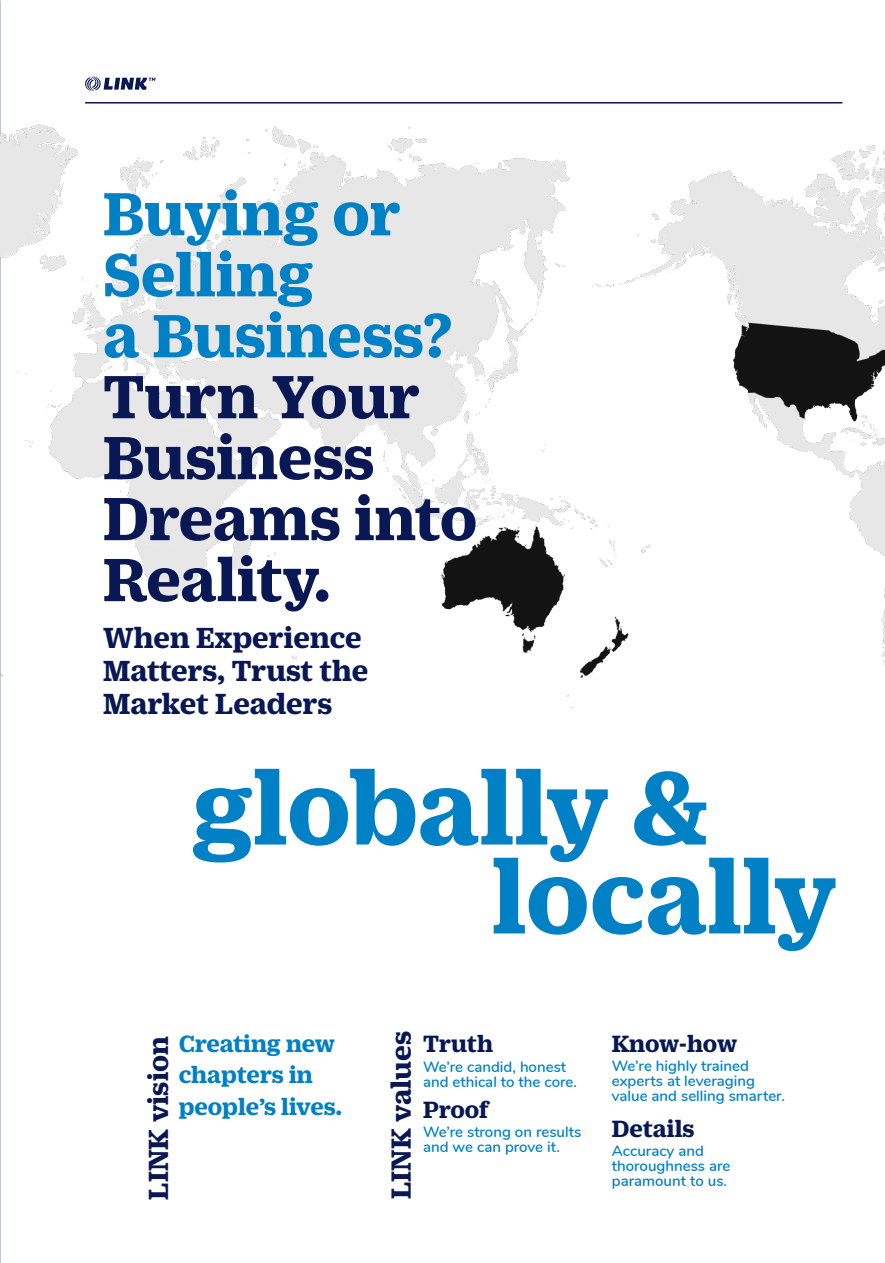
<style>
.page{position:relative;width:885px;height:1263px;background:#fff}
.page>*{position:absolute;margin:0;border:0;box-sizing:border-box;transform-origin:0 0}
.t1{font:700 112.5px "Duplicate Ionic";letter-spacing:-.005em;color:#0080c5}
.t2{font:700 66px/60.9px "Duplicate Ionic";letter-spacing:-.005em;color:#091855}
.t3{font:700 31.5px/33px "Duplicate Ionic";color:#091855}
.t4{font:700 30px "Duplicate Ionic";letter-spacing:.005em;color:#091855}
.t5{font:700 25.5px/31.5px "Duplicate Ionic";letter-spacing:-.005em;color:#0080c5}
.t6{font:700 25.5px "Duplicate Ionic";color:#091855}
.Link_Bodycopy_9_on_11{font:600 15px/15px "Nunito";color:#0080c5}
.s1{color:#0080c5}
</style>
<div class="page">
<svg style="left:0;top:0;width:1px;height:1263px"></svg>
<img style="left:0;top:116px;width:592px;height:591px">
<hr style="left:85px;top:102px;width:757px;height:2px;background:#091855">
<img style="left:592px;top:145px;width:292px;height:528px">
<svg style="left:85px;top:76px;width:70px;height:15px"></svg>
<p class="t2" style="left:103px;top:177px;width:375px"><span class="s1">Buying or<br>Selling<br>a Business?<br></span>Turn Your<br>Business<br>Dreams into<br>Reality.</p>
<p class="t3" style="left:103px;top:618px;width:267px">When Experience<br>Matters, Trust the<br>Market Leaders</p>
<p class="t1" style="left:192px;top:727px;width:519px">globally &amp;</p>
<p class="t1" style="left:491px;top:815px;width:347px">locally</p>
<p class="t4" style="left:137px;top:1199px;width:165px;rotate:-90deg">LINK vision</p>
<p class="t4" style="left:379px;top:1199px;width:170px;rotate:-90deg">LINK values</p>
<p class="t5" style="left:179px;top:1025px;width:165px">Creating new chapters in people’s lives.</p>
<p class="t6" style="left:423px;top:1026px;width:71px">Truth</p>
<p class="Link_Bodycopy_9_on_11" style="left:423px;top:1058px;width:155px">We’re candid, honest and ethical to the core.</p>
<p class="t6" style="left:423px;top:1091px;width:67px">Proof</p>
<p class="Link_Bodycopy_9_on_11" style="left:423px;top:1124px;width:160px">We’re strong on results and we can prove it.</p>
<p class="t6" style="left:611px;top:1025px;width:127px">Know-how</p>
<p class="Link_Bodycopy_9_on_11" style="left:611px;top:1058px;width:175px">We’re highly trained experts at leveraging value and selling smarter.</p>
<p class="t6" style="left:611px;top:1110px;width:84px">Details</p>
<p class="Link_Bodycopy_9_on_11" style="left:611px;top:1143px;width:120px">Accuracy and thoroughness are paramount to us.</p>
</div>
